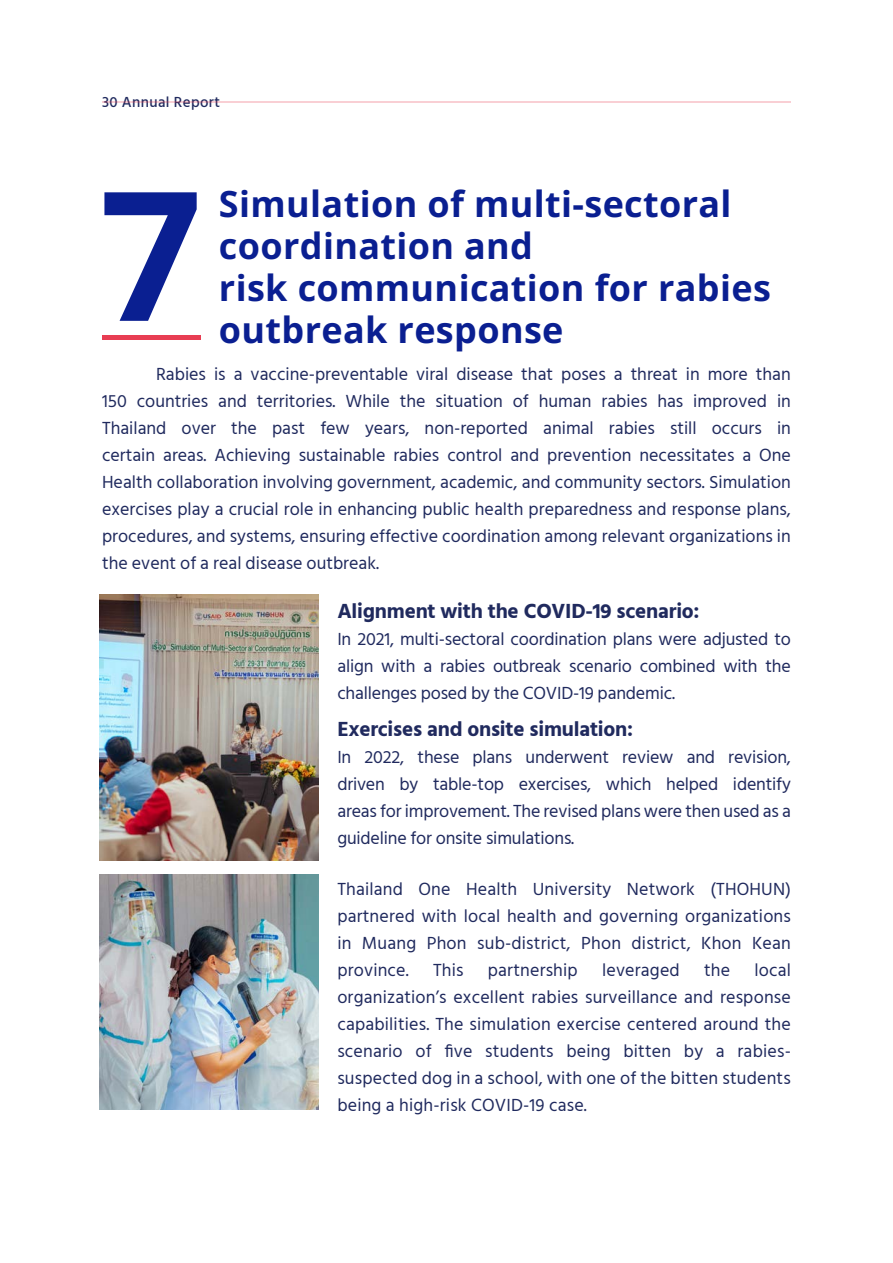
<style>
.page{position:relative;width:893px;height:1263px;background:#fff}
.page>*{position:absolute;margin:0;border:0;box-sizing:border-box;transform-origin:0 0}
.t1{font:700 180px "Open Sans";color:#0a1f91}
.t2{font:700 36px/42px "Open Sans";letter-spacing:.01em;color:#0a1f91}
.t3{font:700 21px "Hind Siliguri";letter-spacing:-.01em;color:#202a5e}
.t4{font:18px/27px "Hind Siliguri";color:#202a5e;text-align:justify}
.t5{font:500 15px "Hind Siliguri";letter-spacing:.025em;color:#202a5e}
</style>
<div class="page">
<hr style="left:102px;top:336px;width:98px;height:4px;background:#e83d53">
<img style="left:100px;top:875px;width:219px;height:235px">
<img style="left:100px;top:595px;width:219px;height:265px">
<hr style="left:102px;top:102px;width:689px;height:1px;background:#e83d53">
<p class="t5" style="left:102px;top:91px;width:119px">30 Annual Report</p>
<p class="t2" style="left:219px;top:182px;width:553px">Simulation of multi-sectoral coordination and<br>risk communication for rabies outbreak response</p>
<p class="t4" style="left:102px;top:362px;width:690px;text-indent:54px">Rabies is a vaccine-preventable viral disease that poses a threat in more than 150 countries and territories. While the situation of human rabies has improved in Thailand over the past few years, non-reported animal rabies still occurs in certain areas. Achieving sustainable rabies control and prevention necessitates a One Health collaboration involving government, academic, and community sectors. Simulation exercises play a crucial role in enhancing public health preparedness and response plans, procedures, and systems, ensuring effective coordination among relevant organizations in the event of a real disease outbreak.</p>
<p class="t1" style="left:100px;top:128px;width:104px">7</p>
<p class="t3" style="left:337px;top:595px;width:364px">Alignment with the COVID-19 scenario:</p>
<p class="t4" style="left:337px;top:627px;width:455px">In 2021, multi-sectoral coordination plans were adjusted to align with a rabies outbreak scenario combined with the challenges posed by the COVID-19 pandemic.</p>
<p class="t3" style="left:337px;top:713px;width:297px">Exercises and onsite simulation:</p>
<p class="t4" style="left:337px;top:745px;width:455px">In 2022, these plans underwent review and revision, driven by table-top exercises, which helped identify areas for improvement. The revised plans were then used as a guideline for onsite simulations.</p>
<p class="t4" style="left:337px;top:876px;width:455px">Thailand One Health University Network (THOHUN) partnered with local health and governing organizations in Muang Phon sub-district, Phon district, Khon Kean province.</p>
<p class="t4" style="left:433px;top:957px;width:32px">This</p>
<p class="t4" style="left:488px;top:957px;width:91px">partnership</p>
<p class="t4" style="left:602px;top:957px;width:79px">leveraged</p>
<p class="t4" style="left:704px;top:957px;width:28px">the</p>
<p class="t4" style="left:337px;top:957px;width:455px;text-indent:417px">local organization’s excellent rabies surveillance and response capabilities. The simulation exercise centered around the scenario of five students being bitten by a rabies&shy;suspected dog in a school, with one of the bitten students being a high-risk COVID-19 case.</p>
</div>
